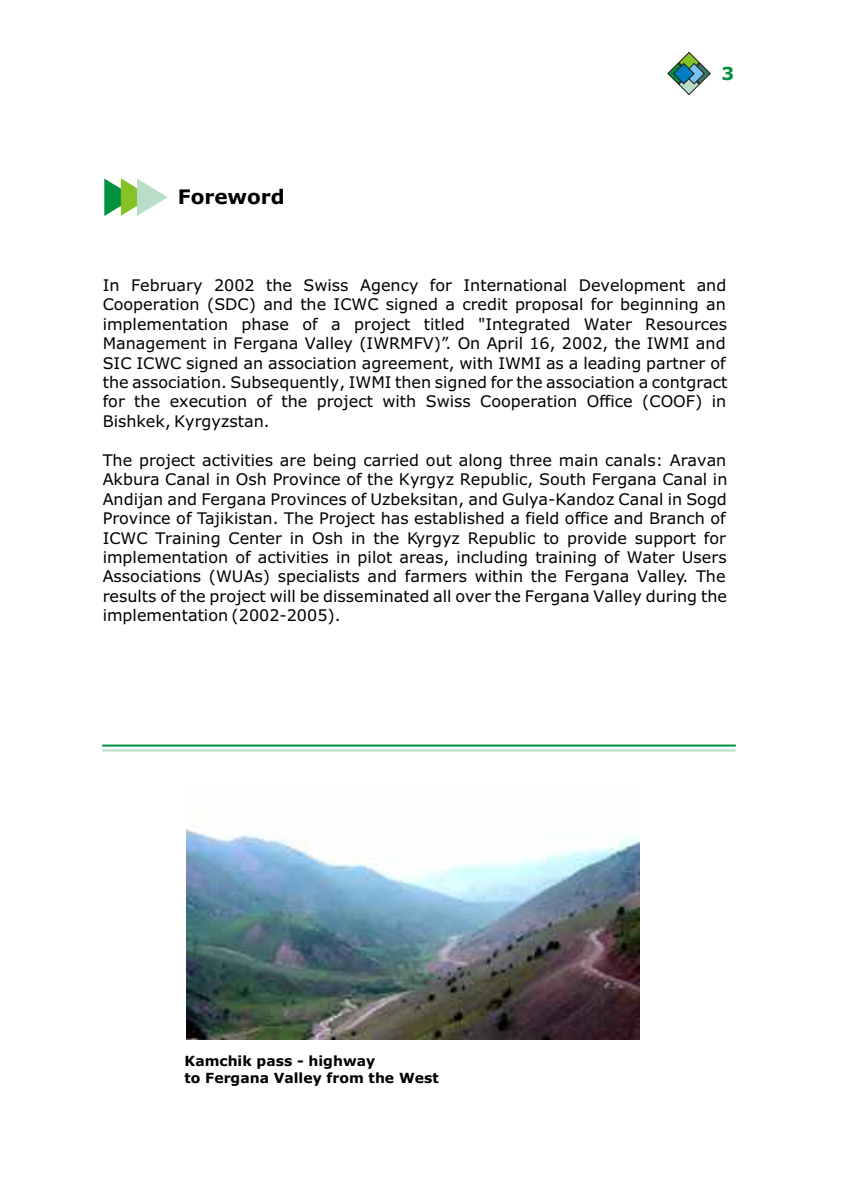
<style>
.page{position:relative;width:842px;height:1192px;background:#fff}
.page>*{position:absolute;margin:0;border:0;box-sizing:border-box;transform-origin:0 0}
.t1{font:700 20px "Verdana";color:#000}
.t2{font:700 18px "Verdana";color:#009140}
.t3{font:16px/19.4px "Verdana";color:#000;text-align:justify}
.t4{font:700 14px/17px "Verdana";color:#000}
</style>
<div class="page">
<img style="left:186px;top:829px;width:454px;height:210px">
<svg style="left:667px;top:52px;width:44px;height:43px"></svg>
<svg style="left:104px;top:178px;width:64px;height:38px"></svg>
<hr style="left:102px;top:745px;width:634px;height:2px;background:#009140">
<hr style="left:102px;top:749px;width:634px;height:2px;background:#b8dec7">
<p class="t1" style="left:178px;top:189px;width:109px">Foreword</p>
<p class="t2" style="left:722px;top:66px;width:14px">3</p>
<p class="t3" style="left:103px;top:277px;width:626px">In February 2002 the Swiss Agency for International Development and Cooperation (SDC) and the ICWC signed a credit proposal for beginning an implementation phase of a project titled "Integrated Water Resources Management in Fergana Valley (IWRMFV)”. On April 16, 2002, the IWMI and SIC ICWC signed an association agreement, with IWMI as a leading partner of the association. Subsequently, IWMI then signed for the association a contgract for the execution of the project with Swiss Cooperation Office (COOF) in Bishkek, Kyrgyzstan.</p>
<p class="t3" style="left:103px;top:452px;width:626px">The project activities are being carried out along three main canals: Aravan Akbura Canal in Osh Province of the Kyrgyz Republic, South Fergana Canal in Andijan and Fergana Provinces of Uzbeksitan, and Gulya-Kandoz Canal in Sogd Province of Tajikistan. The Project has established a field office and Branch of ICWC Training Center in Osh in the Kyrgyz Republic to provide support for implementation of activities in pilot areas, including training of Water Users Associations (WUAs) specialists and farmers within the Fergana Valley. The results of the project will be disseminated all over the Fergana Valley during the implementation (2002-2005).</p>
<p class="t4" style="left:185px;top:1054px;width:256px">Kamchik pass - highway<br>to Fergana Valley from the West</p>
</div>
